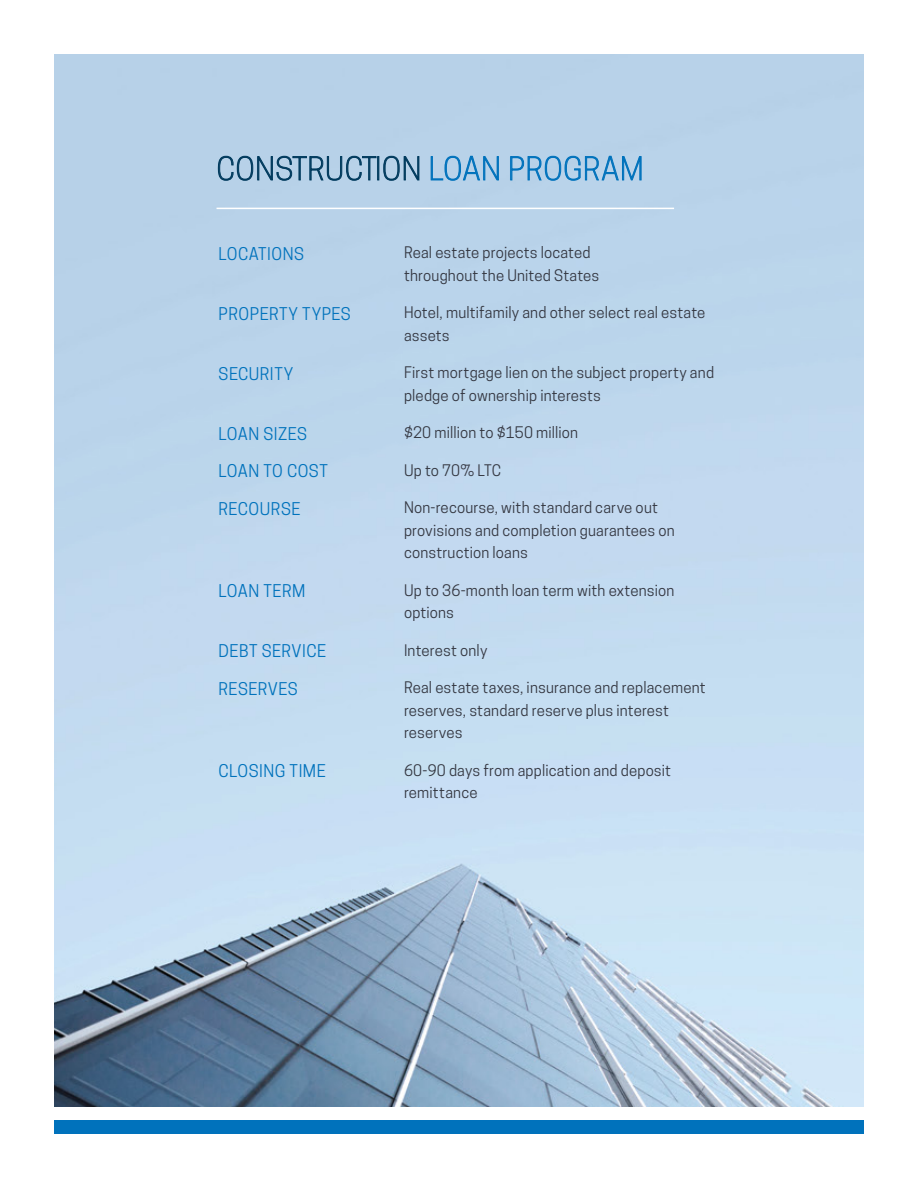
<style>
.page{position:relative;width:918px;height:1188px;background:#fff}
.page>*{position:absolute;margin:0;border:0;box-sizing:border-box;transform-origin:0 0}
.t1{font:300 30px "Cooper Hewitt";letter-spacing:.02em;color:#003a5d}
.t2{font:16.5px "Cooper Hewitt";letter-spacing:.03em;color:#0072bc}
.t3{font:15px/22.5px "Cooper Hewitt";letter-spacing:.01em;color:#343741}
.s1{color:#0072bc}
</style>
<div class="page">
<img style="left:54px;top:54px;width:810px;height:1053px">
<div style="left:54px;top:1120px;width:810px;height:14px;background:#0072bc"></div>
<svg style="left:218px;top:156px;width:158px;height:25px"></svg>
<div style="left:377px;top:156px;width:2px;height:24px;border:1px solid #003a5d"></div>
<svg style="left:383px;top:156px;width:36px;height:25px"></svg>
<svg style="left:431px;top:156px;width:68px;height:25px"></svg>
<svg style="left:510px;top:156px;width:131px;height:25px"></svg>
<hr style="left:217px;top:208px;width:457px;height:1px;background:#fff">
<h1 class="t1" style="left:217px;top:151px;width:428px">CONSTRUCTION <span class="s1">LOAN PROGRAM</span></h1>
<p class="t2" style="left:219px;top:244px;width:87px">LOCATIONS</p>
<p class="t2" style="left:219px;top:304px;width:134px">PROPERTY TYPES</p>
<p class="t2" style="left:219px;top:364px;width:76px">SECURITY</p>
<p class="t2" style="left:219px;top:424px;width:90px">LOAN SIZES</p>
<p class="t2" style="left:219px;top:461px;width:111px">LOAN TO COST</p>
<p class="t2" style="left:219px;top:499px;width:83px">RECOURSE</p>
<p class="t2" style="left:219px;top:581px;width:88px">LOAN TERM</p>
<p class="t2" style="left:219px;top:641px;width:109px">DEBT SERVICE</p>
<p class="t2" style="left:219px;top:679px;width:81px">RESERVES</p>
<p class="t2" style="left:219px;top:761px;width:109px">CLOSING TIME</p>
<p class="t3" style="left:404px;top:242px;width:197px">Real estate projects located throughout the United States</p>
<p class="t3" style="left:404px;top:302px;width:303px">Hotel, multifamily and other select real estate assets</p>
<p class="t3" style="left:404px;top:362px;width:312px">First mortgage lien on the subject property and pledge of ownership interests</p>
<p class="t3" style="left:404px;top:422px;width:176px">$20 million to $150 million</p>
<p class="t3" style="left:404px;top:459px;width:99px">Up to 70% LTC</p>
<p class="t3" style="left:404px;top:497px;width:272px">Non-recourse, with standard carve out provisions and completion guarantees on construction loans</p>
<p class="t3" style="left:404px;top:579px;width:272px">Up to 36-month loan term with extension options</p>
<p class="t3" style="left:404px;top:639px;width:85px">Interest only</p>
<p class="t3" style="left:404px;top:677px;width:303px">Real estate taxes, insurance and replacement reserves, standard reserve plus interest reserves</p>
<p class="t3" style="left:404px;top:759px;width:269px">60-90 days from application and deposit remittance</p>
</div>
